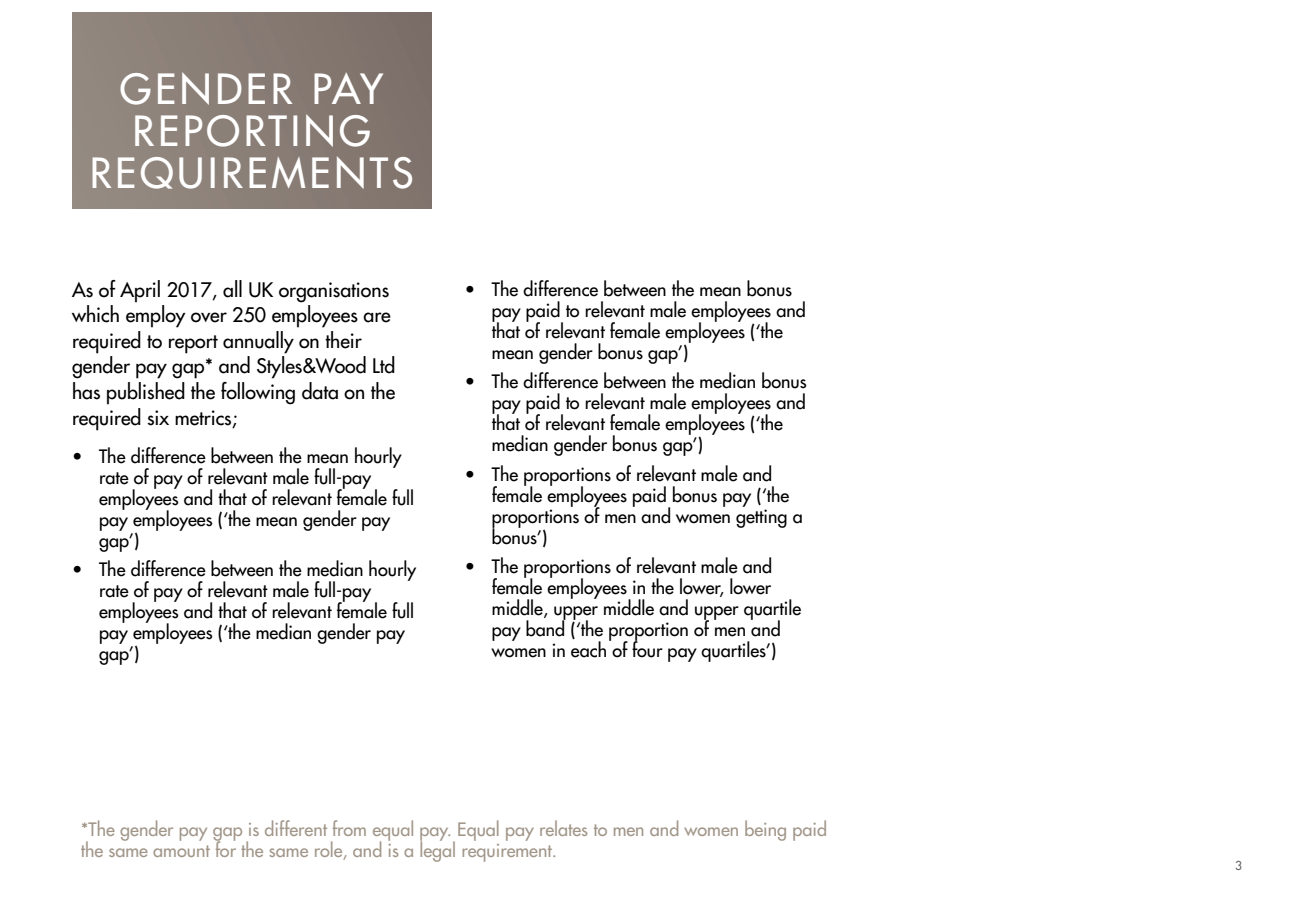
<style>
.page{position:relative;width:1289px;height:919px;background:#fff}
.page>*{position:absolute;margin:0;border:0;box-sizing:border-box;transform-origin:0 0}
.Basic_body{font:500 40.5px/42px "Futura Std";letter-spacing:.09em;color:#fff;text-align:center}
.t1{font:500 19.5px/25.5px "Futura Std";color:#000002}
.t2{font:500 18px/21px "Futura Std";color:#000001}
.t3{font:500 18px/21px "Futura Std";color:#a19689}
.t4{font:500 12px "Futura Std";color:#606060}
</style>
<div class="page">
<div style="left:72px;top:13px;width:359px;height:195px;background:linear-gradient(to right,#948a81,#7d7069)"></div>
<p class="Basic_body" style="left:90px;top:68px;width:325px">GENDER PAY<br>REPORTING<br>REQUIREMENTS</p>
<p class="t1" style="left:72px;top:277px;width:325px">As of April 2017, all UK organisations which employ over 250 employees are required to report annually on their gender pay gap* and Styles&amp;Wood Ltd has published the following data on the required six metrics;</p>
<p class="t2" style="left:99px;top:445px;width:316px;text-indent:-27px">• The difference between the mean hourly rate of pay of relevant male full-pay employees and that of relevant female full pay employees (‘the mean gender pay gap’)</p>
<p class="t2" style="left:99px;top:559px;width:318px;text-indent:-27px">• The difference between the median hourly rate of pay of relevant male full-pay employees and that of relevant female full pay employees (‘the median gender pay gap’)</p>
<p class="t2" style="left:492px;top:278px;width:315px;text-indent:-27px">• The difference between the mean bonus pay paid to relevant male employees and that of relevant female employees (‘the mean gender bonus gap’)</p>
<p class="t2" style="left:492px;top:371px;width:316px;text-indent:-27px">• The difference between the median bonus pay paid to relevant male employees and that of relevant female employees (‘the median gender bonus gap’)</p>
<p class="t2" style="left:492px;top:463px;width:312px;text-indent:-27px">• The proportions of relevant male and female employees paid bonus pay (‘the proportions of men and women getting a bonus’)</p>
<p class="t2" style="left:492px;top:556px;width:311px;text-indent:-27px">• The proportions of relevant male and female employees in the lower, lower middle, upper middle and upper quartile pay band (‘the proportion of men and women in each of four pay quartiles’)</p>
<p class="t3" style="left:81px;top:818px;width:747px">*The gender pay gap is different from equal pay. Equal pay relates to men and women being paid the same amount for the same role, and is a legal requirement.</p>
<p class="t4" style="left:1235px;top:857px;width:8px">3</p>
</div>
